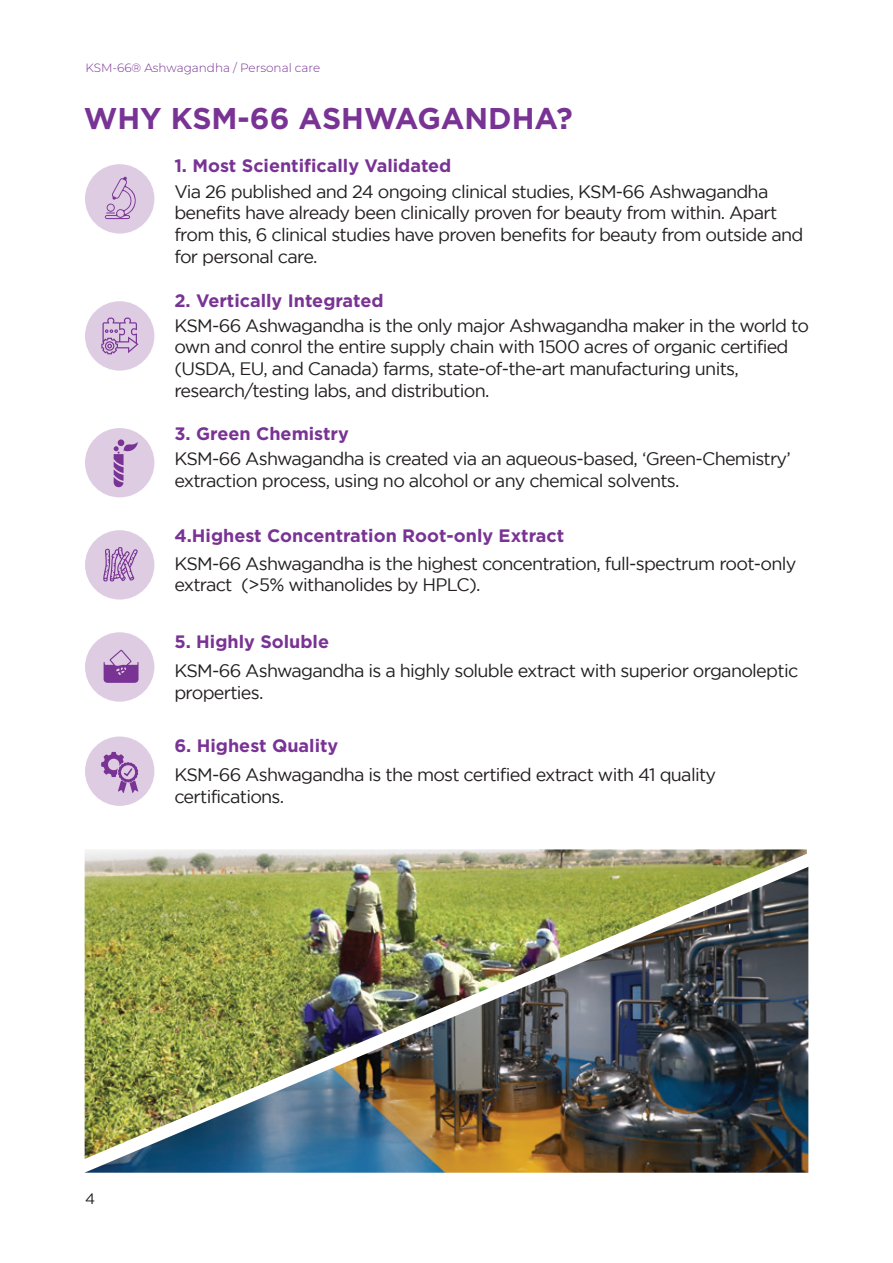
<style>
.page{position:relative;width:893px;height:1263px;background:#fff}
.page>*{position:absolute;margin:0;border:0;box-sizing:border-box;transform-origin:0 0}
.t1{font:700 30px "Gotham";color:#793394}
.t2{font:18px/21.6px "Gotham";letter-spacing:-.04em;color:#231f20}
.t3{font:700 18px "Gotham";color:#793394}
.t4{font:15px "Gotham";color:#231f20}
.t5{font:300 12px "Montserrat";color:#793394}
</style>
<div class="page">
<div style="left:85px;top:164px;width:69px;height:70px;background:#decce3;border-radius:50%"></div>
<svg style="left:105px;top:176px;width:31px;height:43px"></svg>
<div style="left:85px;top:632px;width:69px;height:70px;background:#decce3;border-radius:50%"></div>
<svg style="left:104px;top:649px;width:35px;height:34px"></svg>
<div style="left:85px;top:428px;width:69px;height:69px;background:#decce3;border-radius:50%"></div>
<div style="left:118px;top:439px;width:6px;height:7px;background:#793394;border-radius:50%"></div>
<svg style="left:114px;top:442px;width:24px;height:45px"></svg>
<div style="left:85px;top:530px;width:69px;height:70px;background:#decce3;border-radius:50%"></div>
<svg style="left:103px;top:547px;width:35px;height:35px"></svg>
<div style="left:85px;top:736px;width:69px;height:70px;background:#decce3;border-radius:50%"></div>
<svg style="left:101px;top:752px;width:37px;height:41px"></svg>
<div style="left:85px;top:301px;width:69px;height:70px;background:#decce3;border-radius:50%"></div>
<svg style="left:101px;top:317px;width:37px;height:37px"></svg>
<img style="left:85px;top:849px;width:722px;height:18px">
<img style="left:85px;top:867px;width:723px;height:306px">
<p class="t5" style="left:85px;top:60px;width:236px">KSM-66® Ashwagandha / Personal care</p>
<h1 class="t1" style="left:84px;top:101px;width:490px">WHY KSM-66 ASHWAGANDHA?</h1>
<p class="t3" style="left:174px;top:156px;width:279px">1. Most Scientifically Validated</p>
<p class="t2" style="left:174px;top:180px;width:631px">Via 26 published and 24 ongoing clinical studies, KSM-66 Ashwagandha benefits have already been clinically proven for beauty from within. Apart from this, 6 clinical studies have proven benefits for beauty from outside and for personal care.</p>
<p class="t3" style="left:174px;top:290px;width:211px">2. Vertically Integrated</p>
<p class="t2" style="left:174px;top:314px;width:636px">KSM-66 Ashwagandha is the only major Ashwagandha maker in the world to own and conrol the entire supply chain with 1500 acres of organic certified (USDA, EU, and Canada) farms, state-of-the-art manufacturing units, research/testing labs, and distribution.</p>
<p class="t3" style="left:174px;top:424px;width:176px">3. Green Chemistry</p>
<p class="t2" style="left:174px;top:448px;width:618px">KSM-66 Ashwagandha is created via an aqueous-based, ‘Green-Chemistry’ extraction process, using no alcohol or any chemical solvents.</p>
<p class="t3" style="left:174px;top:526px;width:391px">4.Highest Concentration Root-only Extract</p>
<p class="t2" style="left:174px;top:552px;width:624px">KSM-66 Ashwagandha is the highest concentration, full-spectrum root-only extract (&gt;5% withanolides by HPLC).</p>
<p class="t3" style="left:174px;top:631px;width:156px">5. Highly Soluble</p>
<p class="t2" style="left:174px;top:659px;width:625px">KSM-66 Ashwagandha is a highly soluble extract with superior organoleptic properties.</p>
<p class="t3" style="left:174px;top:735px;width:166px">6. Highest Quality</p>
<p class="t2" style="left:174px;top:764px;width:543px">KSM-66 Ashwagandha is the most certified extract with 41 quality certifications.</p>
<p class="t4" style="left:85px;top:1190px;width:12px">4</p>
</div>
